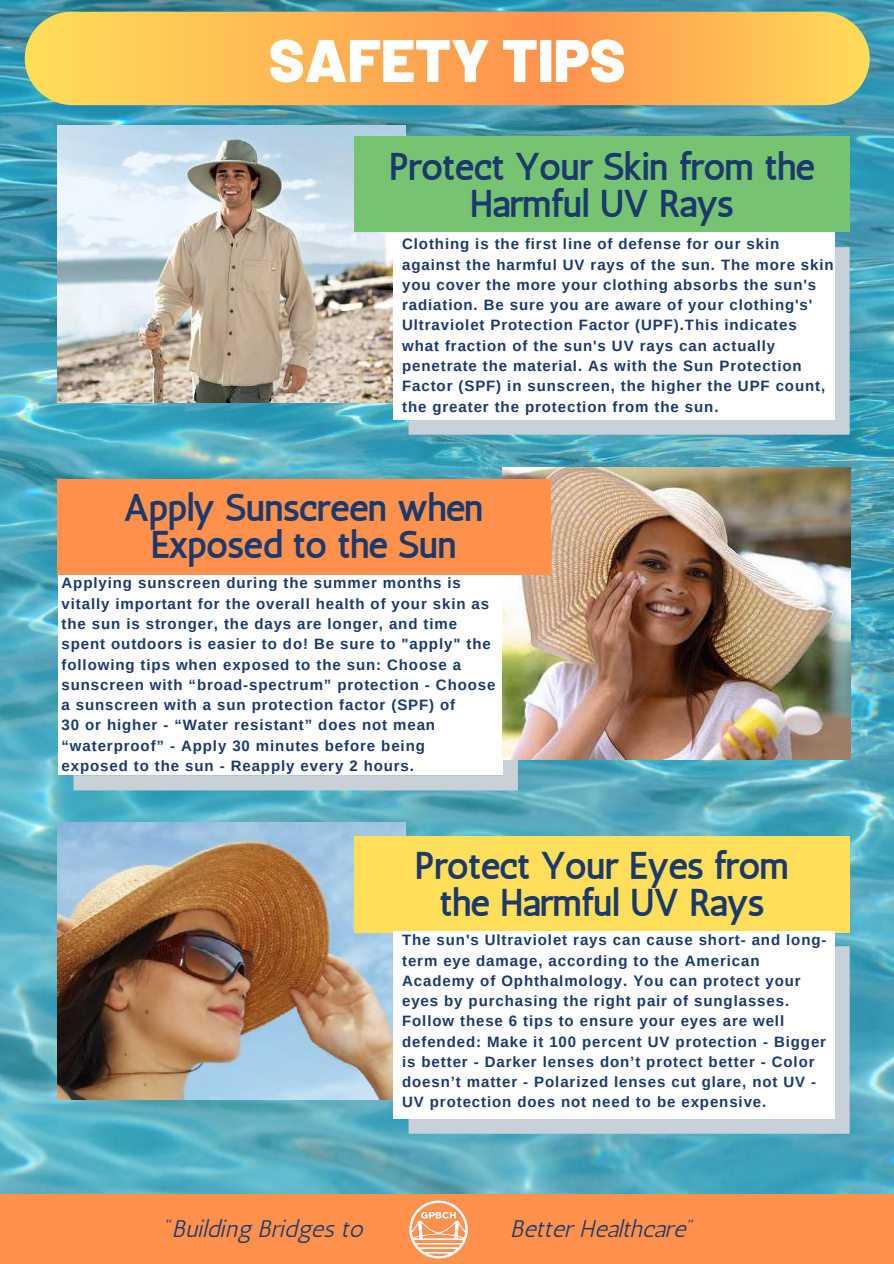
<style>
.page{position:relative;width:894px;height:1264px;background:#fff}
.page>*{position:absolute;margin:0;border:0;box-sizing:border-box;transform-origin:0 0}
.t1{font:900 60px "Barlow";color:#fff}
.t2{font:36px/37.2px "CA Generated";letter-spacing:.01em;color:#1a396d;text-align:center}
.t3{font:24px "CA Generated";color:#1a396d}
.t4{font:700 15px/20.2px "Arimo";letter-spacing:.06em;color:#1a396d}
</style>
<div class="page">
<img style="left:0;top:0;width:893px;height:1194px">
<img style="left:57px;top:125px;width:348px;height:277px">
<div style="left:353px;top:136px;width:496px;height:96px;background:#76c371"></div>
<div style="left:408px;top:247px;width:441px;height:187px;background:#c8d0d8"></div>
<div style="left:393px;top:232px;width:441px;height:187px;background:#fff"></div>
<svg style="left:24px;top:12px;width:846px;height:93px;background:#f9b555"></svg>
<div style="left:73px;top:759px;width:445px;height:31px;background:#c8d0d8"></div>
<div style="left:58px;top:569px;width:444px;height:206px;background:#fff"></div>
<img style="left:502px;top:467px;width:348px;height:292px">
<div style="left:57px;top:479px;width:493px;height:95px;background:#ff914d"></div>
<img style="left:57px;top:822px;width:348px;height:277px">
<div style="left:353px;top:836px;width:496px;height:96px;background:#ffde59"></div>
<div style="left:408px;top:946px;width:441px;height:187px;background:#c8d0d8"></div>
<div style="left:393px;top:931px;width:441px;height:187px;background:#fff"></div>
<div style="left:0;top:1194px;width:893px;height:69px;background:#ff914d"></div>
<img style="left:409px;top:1200px;width:59px;height:58px">
<h1 class="t1" style="left:269px;top:22px;width:358px">SAFETY TIPS</h1>
<h2 class="t2" style="left:389px;top:148px;width:426px">Protect Your Skin from the<br>Harmful UV Rays</h2>
<p class="t4" style="left:402px;top:234px;width:433px">Clothing is the first line of defense for our skin against the harmful UV rays of the sun. The more skin you cover the more your clothing absorbs the sun's radiation. Be sure you are aware of your clothing's' Ultraviolet Protection Factor (UPF).This indicates what fraction of the sun's UV rays can actually penetrate the material. As with the Sun Protection Factor (SPF) in sunscreen, the higher the UPF count, the greater the protection from the sun.</p>
<h2 class="t2" style="left:124px;top:489px;width:360px">Apply Sunscreen when<br>Exposed to the Sun</h2>
<p class="t4" style="left:62px;top:573px;width:435px">Applying sunscreen during the summer months is vitally important for the overall health of your skin as the sun is stronger, the days are longer, and time spent outdoors is easier to do! Be sure to "apply" the following tips when exposed to the sun: Choose a sunscreen with “broad-spectrum” protection - Choose a sunscreen with a sun protection factor (SPF) of<br>30 or higher - “Water resistant” does not mean “waterproof” - Apply 30 minutes before being<br>exposed to the sun - Reapply every 2 hours.</p>
<h2 class="t2" style="left:415px;top:846px;width:375px">Protect Your Eyes from the Harmful UV Rays</h2>
<p class="t4" style="left:402px;top:929px;width:426px">The sun's Ultraviolet rays can cause short- and long&shy;term eye damage, according to the American Academy of Ophthalmology. You can protect your eyes by purchasing the right pair of sunglasses.<br>Follow these 6 tips to ensure your eyes are well defended: Make it 100 percent UV protection - Bigger is better - Darker lenses don’t protect better - Color doesn’t matter - Polarized lenses cut glare, not UV - UV protection does not need to be expensive.</p>
<h3 class="t3" style="left:165px;top:1214px;width:200px">"Building Bridges to</h3>
<h3 class="t3" style="left:512px;top:1214px;width:185px">Better Healthcare"</h3>
</div>
